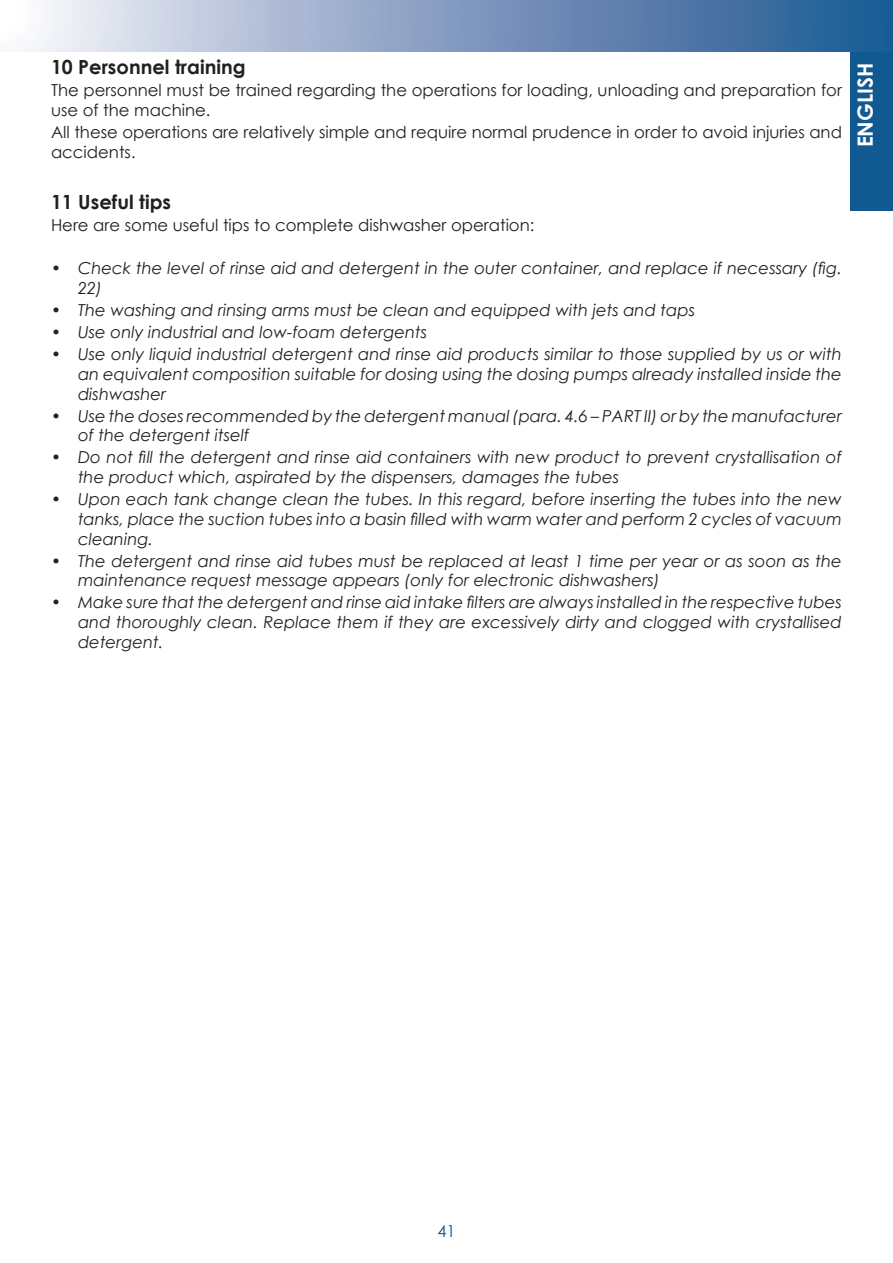
<style>
.page{position:relative;width:893px;height:1263px;background:#fff}
.page>*{position:absolute;margin:0;border:0;box-sizing:border-box;transform-origin:0 0}
.t1{font:700 21px "Century Gothic";color:#fff}
.t2{font:700 19.5px "Century Gothic";color:#231f20}
.t3{font:italic 16.5px/19.8px "Century Gothic";color:#231f20}
.t4{font:16.5px/19.8px "Century Gothic";color:#231f20}
.t5{font:16.5px "Century Gothic";color:#115a91}
</style>
<div class="page">
<div style="left:850px;top:0;width:43px;height:210px;background:#115a91"></div>
<div style="left:0;top:0;width:893px;height:51px;background:linear-gradient(to right,#f9f3fa,#18508e)"></div>
<p class="t2" style="left:51px;top:52px;width:196px">10 Personnel training</p>
<p class="t4" style="left:51px;top:80px;width:792px">The personnel must be trained regarding the operations for loading, unloading and preparation for use of the machine.</p>
<p class="t4" style="left:51px;top:122px;width:792px">All these operations are relatively simple and require normal prudence in order to avoid injuries and accidents.</p>
<p class="t2" style="left:51px;top:187px;width:122px">11 Useful tips</p>
<p class="t4" style="left:51px;top:214px;width:485px">Here are some useful tips to complete dishwasher operation:</p>
<p class="t3" style="left:78px;top:258px;width:765px;text-indent:-27px">• Check the level of rinse aid and detergent in the outer container, and replace if necessary (fig.<br>22)</p>
<p class="t3" style="left:51px;top:300px;width:645px">• The washing and rinsing arms must be clean and equipped with jets and taps</p>
<p class="t3" style="left:51px;top:322px;width:378px">• Use only industrial and low-foam detergents</p>
<p class="t3" style="left:78px;top:344px;width:765px;text-align:justify;text-indent:-27px">• Use only liquid industrial detergent and rinse aid products similar to those supplied by us or with an equivalent composition suitable for dosing using the dosing pumps already installed inside the dishwasher</p>
<p class="t3" style="left:78px;top:405px;width:765px;text-indent:-27px">• Use the doses recommended by the detergent manual (para. 4.6 – PART II) or by the manufacturer of the detergent itself</p>
<p class="t3" style="left:78px;top:447px;width:765px;text-indent:-27px">• Do not fill the detergent and rinse aid containers with new product to prevent crystallisation of the product which, aspirated by the dispensers, damages the tubes</p>
<p class="t3" style="left:78px;top:489px;width:765px;text-align:justify;text-indent:-27px">• Upon each tank change clean the tubes. In this regard, before inserting the tubes into the new tanks, place the suction tubes into a basin filled with warm water and perform 2 cycles of vacuum cleaning.</p>
<p class="t3" style="left:78px;top:550px;width:765px;text-indent:-27px">• The detergent and rinse aid tubes must be replaced at least 1 time per year or as soon as the maintenance request message appears (only for electronic dishwashers)</p>
<p class="t3" style="left:78px;top:592px;width:765px;text-align:justify;text-indent:-27px">• Make sure that the detergent and rinse aid intake filters are always installed in the respective tubes and thoroughly clean. Replace them if they are excessively dirty and clogged with crystallised detergent.</p>
<p class="t1" style="left:849px;top:147px;width:86px;rotate:-90deg">ENGLISH</p>
<p class="t5" style="left:437px;top:1219px;width:20px">41</p>
</div>
